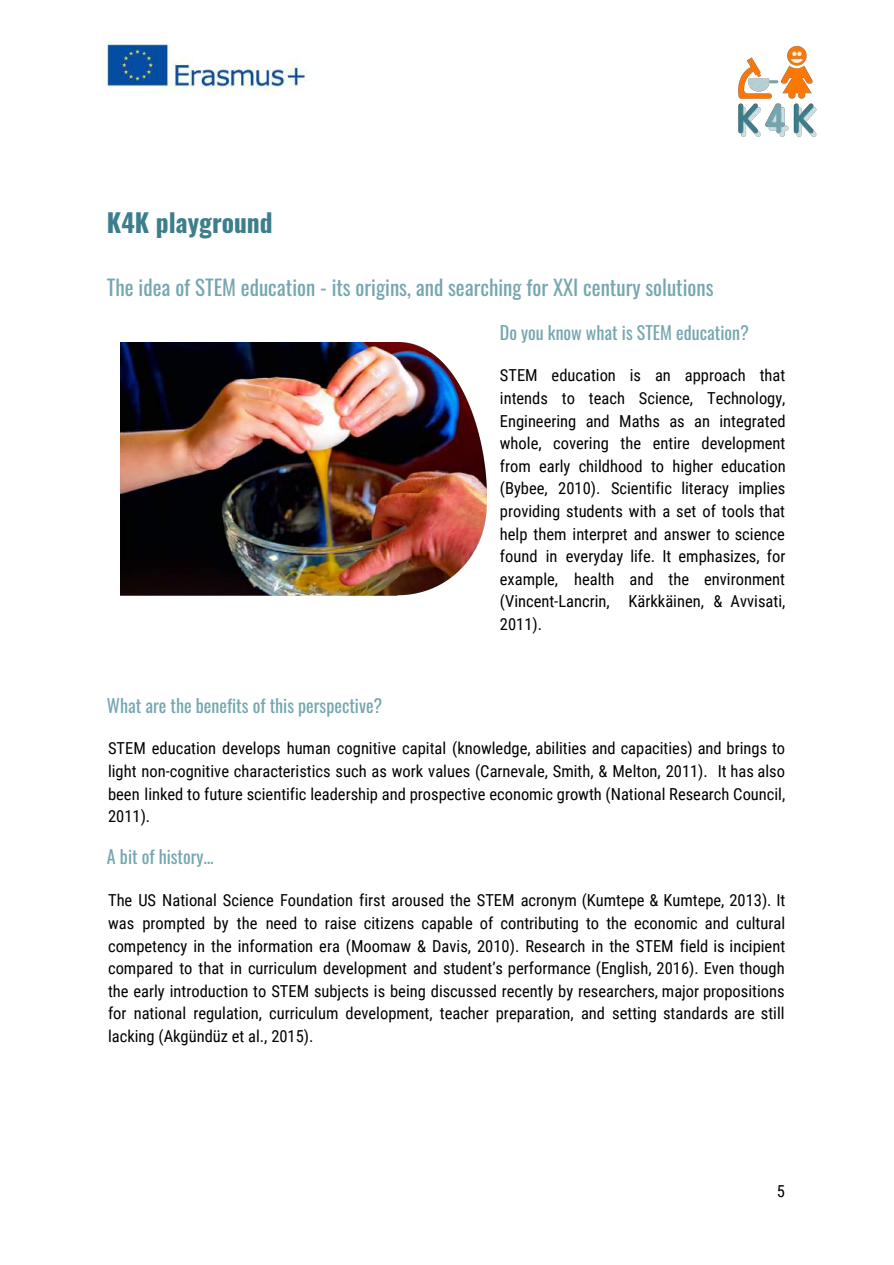
<style>
.page{position:relative;width:894px;height:1265px;background:#fff}
.page>*{position:absolute;margin:0;border:0;box-sizing:border-box;transform-origin:0 0}
.t1{font:700 25.5px "Oswald";color:#3d7e8d}
.t2{font:21px "Oswald";color:#75a6af}
.t3{font:18px "Oswald";color:#75a6af}
.t4{font:16.5px/22.6px "Roboto Condensed";color:#000;text-align:justify}
</style>
<div class="page">
<img style="left:120px;top:342px;width:366px;height:254px">
<img style="left:107px;top:44px;width:200px;height:50px">
<img style="left:738px;top:46px;width:79px;height:91px">
<h1 class="t1" style="left:107px;top:203px;width:167px">K4K playground</h1>
<p class="t2" style="left:107px;top:271px;width:608px">The idea of STEM education - its origins, and searching for XXI century solutions</p>
<p class="t3" style="left:500px;top:319px;width:250px">Do you know what is STEM education?</p>
<p class="t4" style="left:500px;top:364px;width:287px">STEM education is an approach that intends to teach Science, Technology, Engineering and Maths as an integrated whole, covering the entire development from early childhood to higher education (Bybee, 2010). Scientific literacy implies providing students with a set of tools that help them interpret and answer to science found in everyday life. It emphasizes, for example, health and the environment (Vincent-Lancrin, Kärkkäinen, &amp; Avvisati, 2011).</p>
<p class="t3" style="left:107px;top:691px;width:277px">What are the benefits of this perspective?</p>
<p class="t4" style="left:108px;top:736px;width:679px">STEM education develops human cognitive capital (knowledge, abilities and capacities) and brings to light non-cognitive characteristics such as work values (Carnevale, Smith, &amp; Melton, 2011). It has also been linked to future scientific leadership and prospective economic growth (National Research Council, 2011).</p>
<p class="t3" style="left:107px;top:842px;width:108px">A bit of history…</p>
<p class="t4" style="left:108px;top:888px;width:679px">The US National Science Foundation first aroused the STEM acronym (Kumtepe &amp; Kumtepe, 2013). It was prompted by the need to raise citizens capable of contributing to the economic and cultural competency in the information era (Moomaw &amp; Davis, 2010). Research in the STEM field is incipient compared to that in curriculum development and student’s performance (English, 2016). Even though the early introduction to STEM subjects is being discussed recently by researchers, major propositions for national regulation, curriculum development, teacher preparation, and setting standards are still lacking (Akgündüz et al., 2015).</p>
<p class="t4" style="left:777px;top:1180px;width:10px">5</p>
</div>
